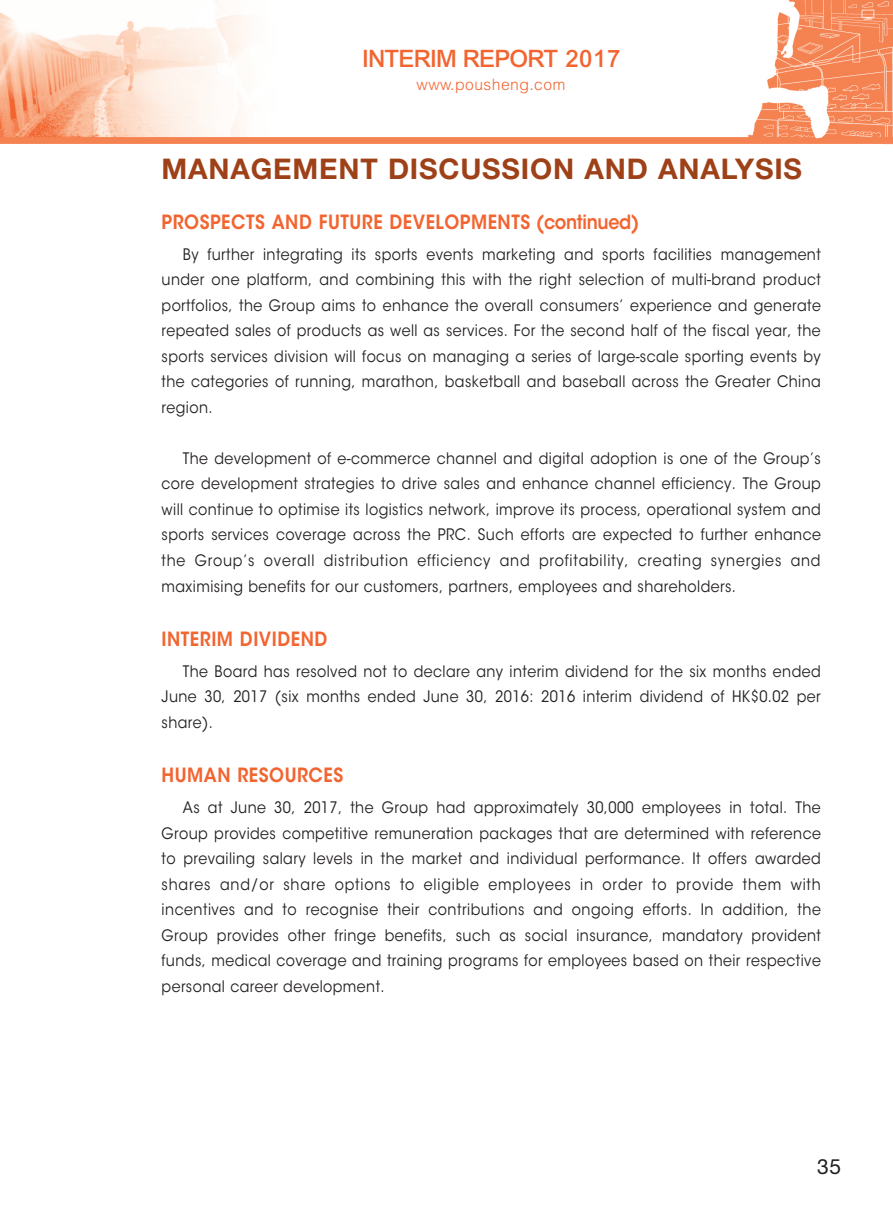
<style>
.page{position:relative;width:893px;height:1212px;background:#fff}
.page>*{position:absolute;margin:0;border:0;box-sizing:border-box;transform-origin:0 0}
.t1{font:700 28.5px "Helvetica Neue LT Std";letter-spacing:.03em;color:#9f4118}
.t2{font:500 24px "Arial MT Std";letter-spacing:-.03em;color:#f26430}
.t3{font:21px "Helvetica Neue LT Std";color:#231f20}
.t4{font:600 19.5px "ITC Avant Garde Std";letter-spacing:.03em;color:#f26430;scale:.9 1}
.t5{font:15.75px/25.5px "ITC Avant Garde Std";letter-spacing:.03em;color:#231f20;text-align:justify;scale:.9 1}
.t6{font:300 15.75px "Arial MT Std";letter-spacing:.03em;color:#f26430}
</style>
<div class="page">
<img style="left:1px;top:0;width:892px;height:145px">
<h2 class="t2" style="left:362px;top:45px;width:260px">INTERIM REPORT 2017</h2>
<p class="t6" style="left:417px;top:76px;width:151px">www.pousheng.com</p>
<h1 class="t1" style="left:162px;top:151px;width:642px">MANAGEMENT DISCUSSION AND ANALYSIS</h1>
<p class="t4" style="left:162px;top:209px;width:532px">PROSPECTS AND FUTURE DEVELOPMENTS (continued)</p>
<p class="t5" style="left:162px;top:242px;width:734px;text-indent:21px">By further integrating its sports events marketing and sports facilities management under one platform, and combining this with the right selection of multi-brand product portfolios, the Group aims to enhance the overall consumers’ experience and generate repeated sales of products as well as services. For the second half of the fiscal year, the sports services division will focus on managing a series of large-scale sporting events by the categories of running, marathon, basketball and baseball across the Greater China region.</p>
<p class="t5" style="left:162px;top:446px;width:734px;text-indent:21px">The development of e-commerce channel and digital adoption is one of the Group’s core development strategies to drive sales and enhance channel efficiency. The Group will continue to optimise its logistics network, improve its process, operational system and sports services coverage across the PRC. Such efforts are expected to further enhance the Group’s overall distribution efficiency and profitability, creating synergies and maximising benefits for our customers, partners, employees and shareholders.</p>
<p class="t4" style="left:162px;top:626px;width:186px">INTERIM DIVIDEND</p>
<p class="t5" style="left:162px;top:658px;width:734px;text-indent:21px">The Board has resolved not to declare any interim dividend for the six months ended June 30, 2017 (six months ended June 30, 2016: 2016 interim dividend of HK$0.02 per share).</p>
<p class="t4" style="left:162px;top:762px;width:203px">HUMAN RESOURCES</p>
<p class="t5" style="left:162px;top:795px;width:734px;text-indent:21px">As at June 30, 2017, the Group had approximately 30,000 employees in total. The Group provides competitive remuneration packages that are determined with reference to prevailing salary levels in the market and individual performance. It offers awarded shares and/or share options to eligible employees in order to provide them with incentives and to recognise their contributions and ongoing efforts. In addition, the Group provides other fringe benefits, such as social insurance, mandatory provident funds, medical coverage and training programs for employees based on their respective personal career development.</p>
<h3 class="t3" style="left:817px;top:1154px;width:25px">35</h3>
</div>
